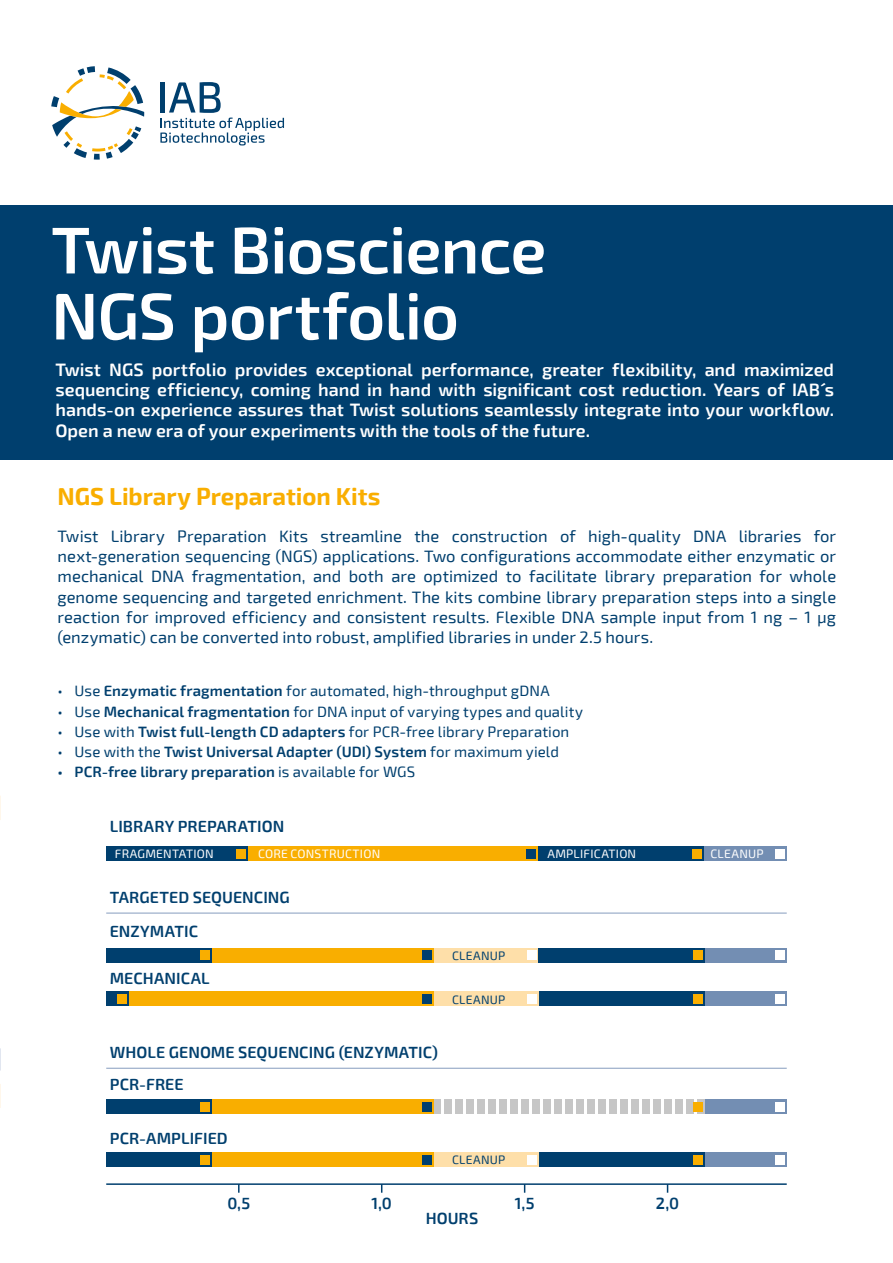
<style>
.page{position:relative;width:893px;height:1263px;background:#fff}
.page>*{position:absolute;margin:0;border:0;box-sizing:border-box;transform-origin:0 0}
.t1{font:600 66px/66px "Exo 2";letter-spacing:-.015em;color:#fff}
.t2{font:700 24px "Exo 2";letter-spacing:-.005em;color:#f9ae00}
.t3{font:600 18px/20.2px "Exo 2";color:#fff;text-align:justify}
.t4{font:16.5px/20.2px "Exo 2";color:#003f6e;text-align:justify}
.t5{font:600 16.2px/31.7px "Exo 2";color:#003f6e}
.t6{font:15px "Exo 2";letter-spacing:.01em;color:#003f6e}
.t7{font:600 15px "Exo 2";letter-spacing:.005em;color:#003f6e}
.t8{font:12.15px "Exo 2";letter-spacing:.015em;color:#fff}
.t9{font:12.15px "Exo 2";letter-spacing:.02em;color:#003f6e}
.s1{font-weight:600}
.s2{font-weight:400}
</style>
<div class="page">
<div style="left:0;top:205px;width:893px;height:255px;background:#003f6e"></div>
<svg style="left:0;top:796px;width:1px;height:24px"></svg>
<svg style="left:0;top:1048px;width:1px;height:60px"></svg>
<svg style="left:160px;top:82px;width:124px;height:63px"></svg>
<svg style="left:51px;top:66px;width:93px;height:94px"></svg>
<div style="left:434px;top:1099px;width:7px;height:15px;background:#c6c6c6"></div>
<div style="left:445px;top:1099px;width:7px;height:15px;background:#c6c6c6"></div>
<div style="left:456px;top:1099px;width:7px;height:15px;background:#c6c6c6"></div>
<div style="left:467px;top:1099px;width:7px;height:15px;background:#c6c6c6"></div>
<div style="left:478px;top:1099px;width:7px;height:15px;background:#c6c6c6"></div>
<div style="left:489px;top:1099px;width:7px;height:15px;background:#c6c6c6"></div>
<div style="left:500px;top:1099px;width:7px;height:15px;background:#c6c6c6"></div>
<div style="left:511px;top:1099px;width:7px;height:15px;background:#c6c6c6"></div>
<div style="left:522px;top:1099px;width:7px;height:15px;background:#c6c6c6"></div>
<div style="left:533px;top:1099px;width:7px;height:15px;background:#c6c6c6"></div>
<div style="left:544px;top:1099px;width:7px;height:15px;background:#c6c6c6"></div>
<div style="left:555px;top:1099px;width:7px;height:15px;background:#c6c6c6"></div>
<div style="left:566px;top:1099px;width:7px;height:15px;background:#c6c6c6"></div>
<div style="left:577px;top:1099px;width:7px;height:15px;background:#c6c6c6"></div>
<div style="left:588px;top:1099px;width:7px;height:15px;background:#c6c6c6"></div>
<div style="left:599px;top:1099px;width:7px;height:15px;background:#c6c6c6"></div>
<div style="left:610px;top:1099px;width:7px;height:15px;background:#c6c6c6"></div>
<div style="left:621px;top:1099px;width:7px;height:15px;background:#c6c6c6"></div>
<div style="left:632px;top:1099px;width:7px;height:15px;background:#c6c6c6"></div>
<div style="left:643px;top:1099px;width:7px;height:15px;background:#c6c6c6"></div>
<div style="left:654px;top:1099px;width:7px;height:15px;background:#c6c6c6"></div>
<div style="left:665px;top:1099px;width:7px;height:15px;background:#c6c6c6"></div>
<div style="left:676px;top:1099px;width:7px;height:15px;background:#c6c6c6"></div>
<div style="left:687px;top:1099px;width:7px;height:15px;background:#c6c6c6"></div>
<svg style="left:698px;top:1099px;width:7px;height:15px"></svg>
<div style="left:106px;top:846px;width:142px;height:15px;background:#003f6e"></div>
<div style="left:248px;top:846px;width:291px;height:15px;background:#f9ae00"></div>
<div style="left:236px;top:849px;width:9px;height:9px;background:#f9ae00"></div>
<div style="left:539px;top:846px;width:165px;height:15px;background:#003f6e"></div>
<div style="left:693px;top:849px;width:9px;height:9px;background:#f9ae00"></div>
<div style="left:704px;top:846px;width:83px;height:15px;background:#738eb3"></div>
<div style="left:775px;top:849px;width:9px;height:9px;background:#fff"></div>
<div style="left:527px;top:849px;width:9px;height:9px;background:#003f6e"></div>
<div style="left:106px;top:948px;width:106px;height:14px;background:#003f6e"></div>
<div style="left:201px;top:951px;width:9px;height:9px;background:#f9ae00"></div>
<div style="left:106px;top:1099px;width:106px;height:15px;background:#003f6e"></div>
<div style="left:201px;top:1102px;width:9px;height:9px;background:#f9ae00"></div>
<div style="left:106px;top:992px;width:23px;height:14px;background:#003f6e"></div>
<div style="left:118px;top:994px;width:9px;height:9px;background:#f9ae00"></div>
<div style="left:129px;top:992px;width:305px;height:14px;background:#f9ae00"></div>
<div style="left:422px;top:994px;width:9px;height:9px;background:#003f6e"></div>
<div style="left:212px;top:948px;width:222px;height:14px;background:#f9ae00"></div>
<div style="left:422px;top:951px;width:9px;height:9px;background:#003f6e"></div>
<div style="left:212px;top:1099px;width:222px;height:15px;background:#f9ae00"></div>
<div style="left:422px;top:1102px;width:9px;height:9px;background:#003f6e"></div>
<div style="left:106px;top:1152px;width:106px;height:15px;background:#003f6e"></div>
<div style="left:201px;top:1155px;width:9px;height:9px;background:#f9ae00"></div>
<div style="left:212px;top:1152px;width:222px;height:15px;background:#f9ae00"></div>
<div style="left:422px;top:1155px;width:9px;height:9px;background:#003f6e"></div>
<div style="left:434px;top:948px;width:105px;height:14px;background:#fedfa9"></div>
<div style="left:527px;top:951px;width:9px;height:9px;background:#fff"></div>
<div style="left:539px;top:948px;width:166px;height:14px;background:#003f6e"></div>
<div style="left:693px;top:951px;width:9px;height:9px;background:#f9ae00"></div>
<div style="left:705px;top:948px;width:82px;height:14px;background:#738eb3"></div>
<div style="left:775px;top:951px;width:9px;height:9px;background:#fff"></div>
<div style="left:539px;top:992px;width:166px;height:14px;background:#003f6e"></div>
<div style="left:693px;top:994px;width:9px;height:9px;background:#f9ae00"></div>
<div style="left:693px;top:1102px;width:9px;height:9px;background:#f9ae00"></div>
<div style="left:705px;top:992px;width:82px;height:14px;background:#738eb3"></div>
<div style="left:775px;top:994px;width:9px;height:9px;background:#fff"></div>
<div style="left:539px;top:1152px;width:166px;height:15px;background:#003f6e"></div>
<div style="left:693px;top:1155px;width:9px;height:9px;background:#f9ae00"></div>
<div style="left:705px;top:1152px;width:82px;height:15px;background:#738eb3"></div>
<div style="left:775px;top:1155px;width:9px;height:9px;background:#fff"></div>
<div style="left:705px;top:1099px;width:82px;height:15px;background:#738eb3"></div>
<div style="left:775px;top:1102px;width:9px;height:9px;background:#fff"></div>
<div style="left:434px;top:992px;width:105px;height:14px;background:#fedfa9"></div>
<div style="left:527px;top:994px;width:9px;height:9px;background:#fff"></div>
<div style="left:434px;top:1152px;width:105px;height:15px;background:#fedfa9"></div>
<div style="left:527px;top:1155px;width:9px;height:9px;background:#fff"></div>
<hr style="left:106px;top:1183px;width:681px;height:2px;background:#003f6e">
<hr style="left:106px;top:1068px;width:681px;height:1px;background:#8da2c2">
<hr style="left:106px;top:912px;width:681px;height:2px;background:#8da2c2">
<svg style="left:238px;top:1184px;width:2px;height:9px"></svg>
<h1 class="t1" style="left:51px;top:219px;width:497px">Twist Bioscience<br>NGS portfolio</h1>
<p class="t3" style="left:55px;top:360px;width:780px">Twist NGS portfolio provides exceptional performance, greater flexibility, and maximized sequencing efficiency, coming hand in hand with significant cost reduction. Years of IAB´s hands-on experience assures that Twist solutions seamlessly integrate into your workflow.<br>Open a new era of your experiments with the tools of the future.</p>
<h2 class="t2" style="left:58px;top:482px;width:324px">NGS Library Preparation Kits</h2>
<p class="t4" style="left:58px;top:526px;width:780px">Twist Library Preparation Kits streamline the construction of high-quality DNA libraries for next-generation sequencing (NGS) applications. Two configurations accommodate either enzymatic or mechanical DNA fragmentation, and both are optimized to facilitate library preparation for whole genome sequencing and targeted enrichment. The kits combine library preparation steps into a single reaction for improved efficiency and consistent results. Flexible DNA sample input from 1 ng – 1 μg (enzymatic) can be converted into robust, amplified libraries in under 2.5 hours.</p>
<p class="t6" style="left:58px;top:682px;width:494px">• Use <span class="s1">Enzymatic fragmentation</span> for automated, high-throughput gDNA</p>
<p class="t6" style="left:58px;top:703px;width:527px">• Use <span class="s1">Mechanical fragmentation</span> for DNA input of varying types and quality</p>
<p class="t6" style="left:58px;top:723px;width:513px">• Use with <span class="s1">Twist full-length CD adapters</span> for PCR-free library Preparation</p>
<p class="t7" style="left:58px;top:743px;width:503px"><span class="s2">• Use with the</span> Twist Universal Adapter (UDI) System <span class="s2">for maximum yield</span></p>
<p class="t7" style="left:58px;top:763px;width:359px">• PCR-free library preparation <span class="s2">is available for WGS</span></p>
<p class="t5" style="left:110px;top:811px;width:176px">LIBRARY PREPARATION</p>
<p class="t8" style="left:115px;top:847px;width:100px">FRAGMENTATION</p>
<p class="t8" style="left:258px;top:847px;width:124px">CORE CONSTRUCTION</p>
<p class="t8" style="left:547px;top:847px;width:90px">AMPLIFICATION</p>
<p class="t8" style="left:710px;top:847px;width:55px">CLEANUP</p>
<p class="t5" style="left:110px;top:881px;width:181px;line-height:33.9px">TARGETED SEQUENCING<br>ENZYMATIC</p>
<p class="t5" style="left:110px;top:963px;width:101px">MECHANICAL</p>
<p class="t9" style="left:452px;top:948px;width:55px">CLEANUP</p>
<p class="t9" style="left:452px;top:992px;width:55px">CLEANUP</p>
<p class="t5" style="left:110px;top:1037px;width:330px">WHOLE GENOME SEQUENCING (ENZYMATIC)<br>PCR-FREE</p>
<p class="t5" style="left:110px;top:1123px;width:119px">PCR-AMPLIFIED</p>
<p class="t9" style="left:452px;top:1153px;width:55px">CLEANUP</p>
<p class="t5" style="left:227px;top:1188px;width:24px">0,5</p>
<p class="t5" style="left:372px;top:1188px;width:22px">1,0</p>
<p class="t5" style="left:515px;top:1188px;width:21px">1,5</p>
<p class="t5" style="left:656px;top:1188px;width:25px">2,0</p>
<p class="t5" style="left:426px;top:1202px;width:54px">HOURS</p>
</div>
